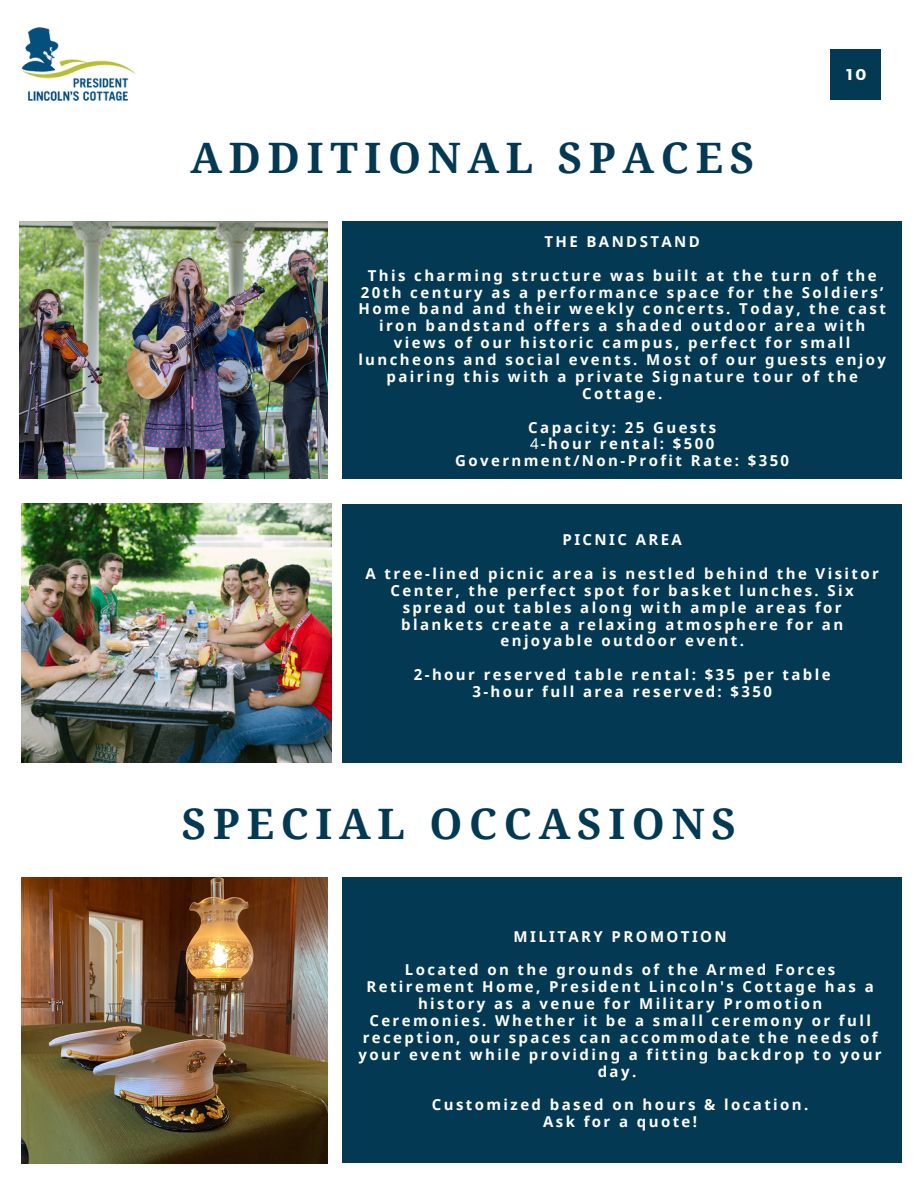
<style>
.page{position:relative;width:918px;height:1188px;background:#fff}
.page>*{position:absolute;margin:0;border:0;box-sizing:border-box;transform-origin:0 0}
.t1{font:700 42px "Noto Serif";letter-spacing:.16em;color:#033953}
.t2{font:700 15.6px "Montserrat";color:#fff}
.t3{font:700 15px/16.8px "Noto Sans";letter-spacing:.16em;color:#fff;text-align:center}
.s1{font-weight:400}
</style>
<div class="page">
<div style="left:830px;top:49px;width:51px;height:51px;background:#033953"></div>
<img style="left:22px;top:27px;width:113px;height:73px">
<div style="left:342px;top:221px;width:560px;height:258px;background:#033953"></div>
<div style="left:342px;top:877px;width:560px;height:286px;background:#033953"></div>
<div style="left:342px;top:504px;width:560px;height:258px;background:#033953"></div>
<img style="left:20px;top:221px;width:308px;height:258px">
<img style="left:22px;top:504px;width:309px;height:258px">
<img style="left:22px;top:877px;width:306px;height:286px">
<h1 class="t1" style="left:191px;top:129px;width:565px">ADDITIONAL SPACES</h1>
<p class="t2" style="left:847px;top:64px;width:21px">10</p>
<p class="t3" style="left:544px;top:233px;width:157px">THE BANDSTAND</p>
<p class="t3" style="left:358px;top:266px;width:529px">This charming structure was built at the turn of the 20th century as a performance space for the Soldiers’ Home band and their weekly concerts. Today, the cast iron bandstand offers a shaded outdoor area with views of our historic campus, perfect for small luncheons and social events. Most of our guests enjoy pairing this with a private Signature tour of the Cottage.</p>
<p class="t3" style="left:455px;top:418px;width:335px">Capacity: 25 Guests<br><span class="s1">4</span>-hour rental: $500<br>Government/Non-Profit Rate: $350</p>
<p class="t3" style="left:563px;top:531px;width:121px">PICNIC AREA</p>
<p class="t3" style="left:365px;top:565px;width:515px">A tree-lined picnic area is nestled behind the Visitor Center, the perfect spot for basket lunches. Six spread out tables along with ample areas for blankets create a relaxing atmosphere for an enjoyable outdoor event.</p>
<p class="t3" style="left:414px;top:666px;width:418px">2-hour reserved table rental: $35 per table<br>3-hour full area reserved: $350</p>
<h1 class="t1" style="left:182px;top:794px;width:556px">SPECIAL OCCASIONS</h1>
<p class="t3" style="left:514px;top:927px;width:215px">MILITARY PROMOTION</p>
<p class="t3" style="left:359px;top:961px;width:525px">Located on the grounds of the Armed Forces Retirement Home, President Lincoln's Cottage has a history as a venue for Military Promotion Ceremonies. Whether it be a small ceremony or full reception, our spaces can accommodate the needs of your event while providing a fitting backdrop to your day.</p>
<p class="t3" style="left:432px;top:1096px;width:378px">Customized based on hours &amp; location.<br>Ask for a quote!</p>
</div>
